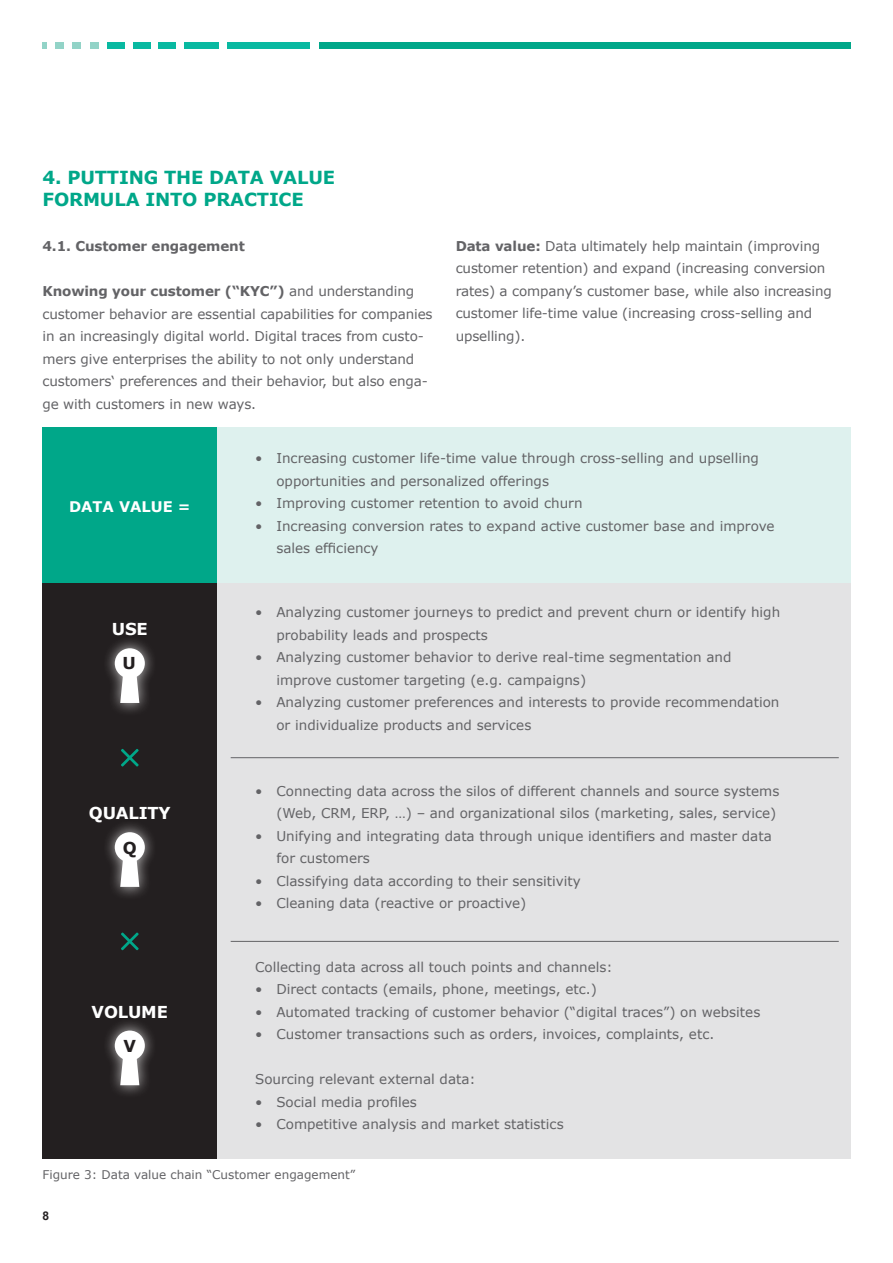
<style>
.page{position:relative;width:893px;height:1263px;background:#fff}
.page>*{position:absolute;margin:0;border:0;box-sizing:border-box;transform-origin:0 0}
.t1{font:700 18px/22.5px "Verdana";letter-spacing:-.01em;color:#00a789}
.t2{font:700 16.5px "Verdana";letter-spacing:-.01em;color:#fff}
.t3{font:700 16.5px "Verdana";color:#231f20}
.t4{font:700 14.7px "Verdana";color:#fff}
.t5{font:13.5px/22.5px "Verdana";color:#636366}
.t6{font:700 13.5px "Verdana";letter-spacing:-.01em;color:#636366}
.t7{font:12px "Verdana";color:#636366}
.t8{font:700 12px "Arial";color:#231f20}
.s1{font-weight:700}
</style>
<div class="page">
<svg style="left:43px;top:43px;width:4px;height:6px"></svg>
<div style="left:90px;top:43px;width:8px;height:6px;background:#92d3c7"></div>
<div style="left:55px;top:43px;width:9px;height:6px;background:#92d3c7"></div>
<div style="left:73px;top:43px;width:8px;height:6px;background:#92d3c7"></div>
<div style="left:107px;top:43px;width:17px;height:6px;background:#09b9a1"></div>
<div style="left:133px;top:43px;width:17px;height:6px;background:#09b9a1"></div>
<div style="left:159px;top:43px;width:17px;height:6px;background:#09b9a1"></div>
<div style="left:185px;top:43px;width:34px;height:6px;background:#09b9a1"></div>
<div style="left:228px;top:43px;width:82px;height:6px;background:#09b9a1"></div>
<div style="left:319px;top:43px;width:531px;height:6px;background:#00a789"></div>
<div style="left:217px;top:427px;width:633px;height:156px;background:#def1ee"></div>
<div style="left:217px;top:583px;width:633px;height:576px;background:#e3e3e4"></div>
<div style="left:43px;top:427px;width:174px;height:430px;background:#00a789"></div>
<div style="left:43px;top:583px;width:174px;height:576px;background:#231f20"></div>
<div style="left:102px;top:635px;width:55px;height:81px;background:#fff;opacity:.75"></div>
<svg style="left:120px;top:675px;width:19px;height:28px"></svg>
<div style="left:115px;top:648px;width:30px;height:30px;background:#fff;border-radius:50%"></div>
<div style="left:102px;top:819px;width:55px;height:81px;background:#fff;opacity:.75"></div>
<svg style="left:120px;top:859px;width:19px;height:28px"></svg>
<div style="left:115px;top:832px;width:30px;height:30px;background:#fff;border-radius:50%"></div>
<div style="left:102px;top:1017px;width:55px;height:81px;background:#fff;opacity:.75"></div>
<svg style="left:120px;top:1057px;width:19px;height:28px"></svg>
<div style="left:115px;top:1030px;width:30px;height:31px;background:#fff;border-radius:50%"></div>
<svg style="left:121px;top:749px;width:18px;height:17px"></svg>
<svg style="left:121px;top:932px;width:18px;height:18px"></svg>
<hr style="left:231px;top:757px;width:608px;height:1px;background:#636366">
<hr style="left:231px;top:941px;width:608px;height:1px;background:#636366">
<h1 class="t1" style="left:43px;top:166px;width:294px">4. PUTTING THE DATA VALUE<br>FORMULA INTO PRACTICE</h1>
<p class="t6" style="left:43px;top:238px;width:204px">4.1. Customer engagement</p>
<p class="t5" style="left:42px;top:280px;width:392px"><span class="s1">Knowing your customer (“KYC”)</span> and understanding customer behavior are essential capabilities for companies in an increasingly digital world. Digital traces from custo&shy;mers give enterprises the ability to not only understand customers‘ preferences and their behavior, but also enga&shy;ge with customers in new ways.</p>
<p class="t5" style="left:456px;top:235px;width:378px"><span class="s1">Data value:</span> Data ultimately help maintain (improving customer retention) and expand (increasing conversion rates) a company’s customer base, while also increasing customer life-time value (increasing cross-selling and upselling).</p>
<p class="t4" style="left:69px;top:497px;width:123px">DATA VALUE =</p>
<p class="t2" style="left:112px;top:619px;width:37px">USE</p>
<p class="t3" style="left:123px;top:652px;width:15px">U</p>
<p class="t2" style="left:89px;top:803px;width:83px">QUALITY</p>
<p class="t3" style="left:123px;top:837px;width:15px">Q</p>
<p class="t2" style="left:92px;top:1001px;width:78px">VOLUME</p>
<p class="t3" style="left:124px;top:1035px;width:14px">V</p>
<p class="t5" style="left:276px;top:447px;width:484px;text-indent:-21px">• Increasing customer life-time value through cross-selling and upselling opportunities and personalized offerings</p>
<p class="t5" style="left:255px;top:492px;width:329px">• Improving customer retention to avoid churn</p>
<p class="t5" style="left:276px;top:515px;width:500px;text-indent:-21px">• Increasing conversion rates to expand active customer base and improve sales efficiency</p>
<p class="t5" style="left:276px;top:601px;width:505px;text-indent:-21px">• Analyzing customer journeys to predict and prevent churn or identify high probability leads and prospects</p>
<p class="t5" style="left:276px;top:646px;width:457px;text-indent:-21px">• Analyzing customer behavior to derive real-time segmentation and improve customer targeting (e.g. campaigns)</p>
<p class="t5" style="left:276px;top:691px;width:505px;text-indent:-21px">• Analyzing customer preferences and interests to provide recommendation or individualize products and services</p>
<p class="t5" style="left:255px;top:780px;width:526px;text-align:right">• Connecting data across the silos of different channels and source systems (Web, CRM, ERP, …) – and organizational silos (marketing, sales, service)</p>
<p class="t5" style="left:276px;top:825px;width:497px;text-indent:-21px">• Unifying and integrating data through unique identifiers and master data for customers</p>
<p class="t5" style="left:255px;top:870px;width:327px">• Classifying data according to their sensitivity</p>
<p class="t5" style="left:255px;top:892px;width:273px">• Cleaning data (reactive or proactive)</p>
<p class="t5" style="left:255px;top:956px;width:359px">Collecting data across all touch points and channels:</p>
<p class="t5" style="left:255px;top:978px;width:343px">• Direct contacts (emails, phone, meetings, etc.)</p>
<p class="t5" style="left:255px;top:1001px;width:507px">• Automated tracking of customer behavior (“digital traces”) on websites</p>
<p class="t5" style="left:255px;top:1023px;width:461px">• Customer transactions such as orders, invoices, complaints, etc.</p>
<p class="t5" style="left:255px;top:1068px;width:222px">Sourcing relevant external data:</p>
<p class="t5" style="left:255px;top:1091px;width:163px">• Social media profiles</p>
<p class="t5" style="left:255px;top:1113px;width:310px">• Competitive analysis and market statistics</p>
<p class="t7" style="left:43px;top:1166px;width:314px">Figure 3: Data value chain “Customer engagement”</p>
<p class="t8" style="left:43px;top:1208px;width:8px">8</p>
</div>
